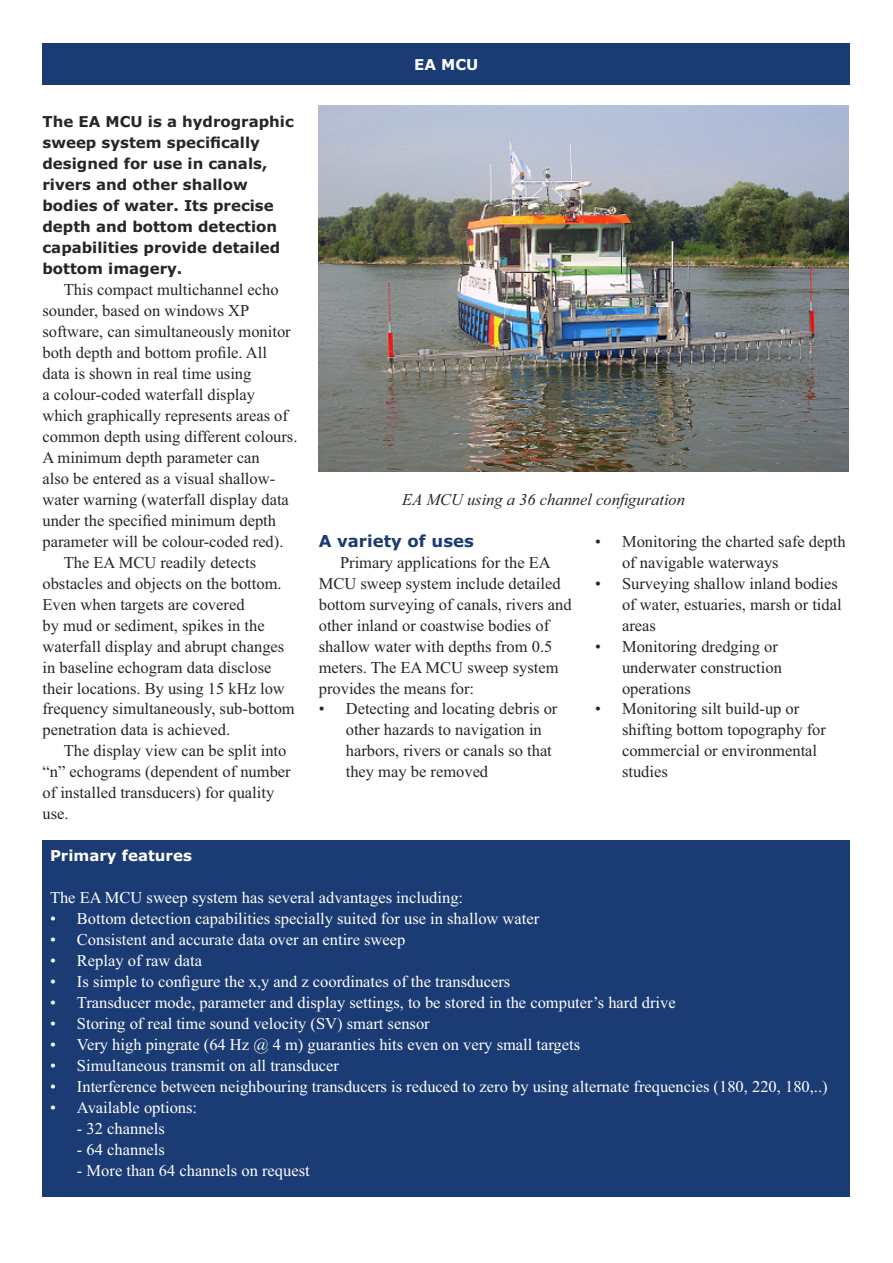
<style>
.page{position:relative;width:893px;height:1263px;background:#fff}
.page>*{position:absolute;margin:0;border:0;box-sizing:border-box;transform-origin:0 0}
.t1{font:16.5px/21px "Times New Roman";color:#272525}
.t2{font:16.5px "Times New Roman";color:#fff}
.t3{font:italic 16.5px "Times New Roman";color:#272525}
.t4{font:700 16.5px "Verdana";color:#1a3b73}
.t5{font:700 15px/21px "Verdana";color:#272525}
.t6{font:700 15px "Verdana";color:#fff}
</style>
<div class="page">
<div style="left:42px;top:43px;width:808px;height:42px;background:#1a3b73"></div>
<div style="left:42px;top:840px;width:808px;height:357px;background:#1a3b73"></div>
<img style="left:319px;top:106px;width:530px;height:365px">
<p class="t6" style="left:414px;top:58px;width:66px">EA MCU</p>
<p class="t5" style="left:42px;top:112px;width:253px">The EA MCU is a hydrographic sweep system specifically designed for use in canals, rivers and other shallow bodies of water. Its precise depth and bottom detection capabilities provide detailed bottom imagery.</p>
<p class="t1" style="left:64px;top:280px;width:216px">This compact multichannel echo</p>
<p class="t1" style="left:42px;top:301px;width:208px">sounder, based on windows XP</p>
<p class="t1" style="left:42px;top:322px;width:250px">software, can simultaneously monitor</p>
<p class="t1" style="left:42px;top:343px;width:226px">both depth and bottom profile. All</p>
<p class="t1" style="left:42px;top:364px;width:210px">data is shown in real time using</p>
<p class="t1" style="left:42px;top:385px;width:214px">a colour-coded waterfall display</p>
<p class="t1" style="left:42px;top:406px;width:247px">which graphically represents areas of</p>
<p class="t1" style="left:42px;top:427px;width:256px">common depth using different colours.</p>
<p class="t1" style="left:42px;top:448px;width:219px">A minimum depth parameter can</p>
<p class="t1" style="left:42px;top:469px;width:234px">also be entered as a visual shallow-</p>
<p class="t1" style="left:42px;top:490px;width:248px">water warning (waterfall display data</p>
<p class="t1" style="left:42px;top:511px;width:235px">under the specified minimum depth</p>
<p class="t1" style="left:42px;top:532px;width:242px">parameter will be colour-coded red).</p>
<p class="t1" style="left:64px;top:553px;width:194px">The EA MCU readily detects</p>
<p class="t1" style="left:42px;top:574px;width:241px">obstacles and objects on the bottom.</p>
<p class="t1" style="left:42px;top:595px;width:204px">Even when targets are covered</p>
<p class="t1" style="left:42px;top:616px;width:224px">by mud or sediment, spikes in the</p>
<p class="t1" style="left:42px;top:637px;width:243px">waterfall display and abrupt changes</p>
<p class="t1" style="left:42px;top:658px;width:230px">in baseline echogram data disclose</p>
<p class="t1" style="left:42px;top:679px;width:244px">their locations. By using 15 kHz low</p>
<p class="t1" style="left:42px;top:700px;width:254px">frequency simultaneously, sub-bottom</p>
<p class="t1" style="left:42px;top:721px;width:189px">penetration data is achieved.</p>
<p class="t1" style="left:64px;top:742px;width:224px">The display view can be split into</p>
<p class="t1" style="left:42px;top:763px;width:250px">“n” echograms (dependent of number</p>
<p class="t1" style="left:42px;top:784px;width:233px">of installed transducers) for quality</p>
<p class="t1" style="left:42px;top:805px;width:28px">use.</p>
<p class="t6" style="left:50px;top:850px;width:143px">Primary features</p>
<p class="t2" style="left:50px;top:892px;width:415px">The EA MCU sweep system has several advantages including:</p>
<p class="t2" style="left:50px;top:913px;width:491px">• Bottom detection capabilities specially suited for use in shallow water</p>
<p class="t2" style="left:50px;top:934px;width:357px">• Consistent and accurate data over an entire sweep</p>
<p class="t2" style="left:50px;top:955px;width:154px">• Replay of raw data</p>
<p class="t2" style="left:50px;top:976px;width:462px">• Is simple to configure the x,y and z coordinates of the transducers</p>
<p class="t2" style="left:50px;top:997px;width:627px">• Transducer mode, parameter and display settings, to be stored in the computer’s hard drive</p>
<p class="t2" style="left:50px;top:1018px;width:381px">• Storing of real time sound velocity (SV) smart sensor</p>
<p class="t2" style="left:50px;top:1039px;width:532px">• Very high pingrate (64 Hz @ 4 m) guaranties hits even on very small targets</p>
<p class="t2" style="left:50px;top:1060px;width:291px">• Simultaneous transmit on all transducer</p>
<p class="t2" style="left:50px;top:1081px;width:779px">• Interference between neighbouring transducers is reduced to zero by using alternate frequencies (180, 220, 180,..)</p>
<p class="t2" style="left:50px;top:1102px;width:149px">• Available options:</p>
<p class="t2" style="left:77px;top:1123px;width:89px">- 32 channels</p>
<p class="t2" style="left:77px;top:1144px;width:89px">- 64 channels</p>
<p class="t2" style="left:77px;top:1165px;width:234px">- More than 64 channels on request</p>
<p class="t3" style="left:402px;top:493px;width:284px">EA MCU using a 36 channel configuration</p>
<p class="t4" style="left:319px;top:534px;width:157px">A variety of uses</p>
<p class="t1" style="left:319px;top:553px;width:254px;text-indent:21px">Primary applications for the EA<br>MCU sweep system include detailed bottom surveying of canals, rivers and other inland or coastwise bodies of shallow water with depths from 0.5 meters. The EA MCU sweep system provides the means for:</p>
<p class="t1" style="left:346px;top:700px;width:213px;text-indent:-27px">• Detecting and locating debris or other hazards to navigation in harbors, rivers or canals so that they may be removed</p>
<p class="t1" style="left:622px;top:532px;width:225px;text-indent:-27px">• Monitoring the charted safe depth of navigable waterways</p>
<p class="t1" style="left:622px;top:574px;width:221px;text-indent:-27px">• Surveying shallow inland bodies of water, estuaries, marsh or tidal areas</p>
<p class="t1" style="left:622px;top:637px;width:161px;text-indent:-27px">• Monitoring dredging or underwater construction operations</p>
<p class="t1" style="left:622px;top:700px;width:205px;text-indent:-27px">• Monitoring silt build-up or shifting bottom topography for commercial or environmental studies</p>
</div>
